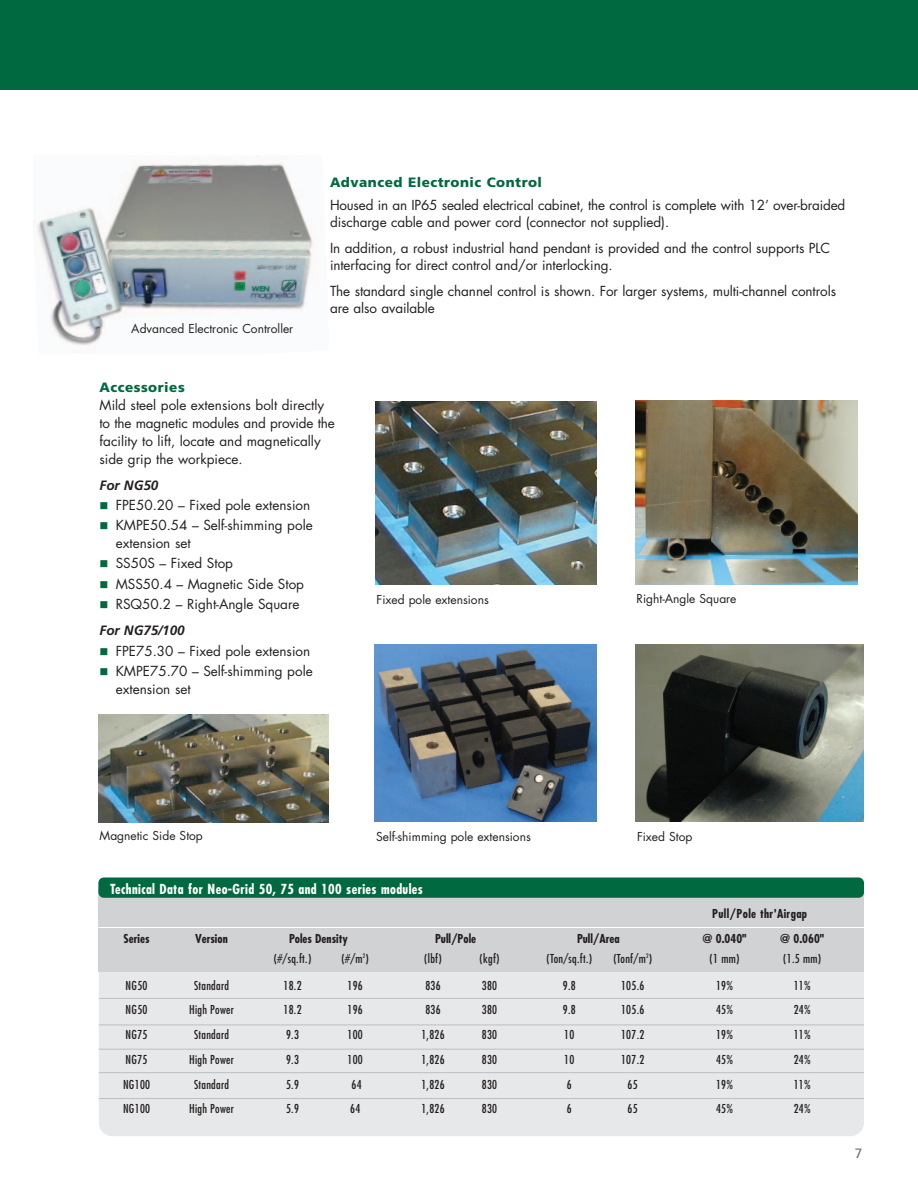
<style>
.page{position:relative;width:918px;height:1188px;background:#fff}
.page>*{position:absolute;margin:0;border:0;box-sizing:border-box;transform-origin:0 0}
.t1{font:13.5px/20.1px "Futura";letter-spacing:-.005em;color:#231f20}
.t2{font:700 condensed 13.5px "Futura";letter-spacing:.03em;color:#fff}
.t3{font:900 13.5px "Frutiger";letter-spacing:.035em;color:#00693f}
.t4{font:italic 700 13.5px "Frutiger";color:#231f20}
.t5{font:13.5px "Frutiger";color:#6d6e71}
.t6{font:condensed 12px "Futura";letter-spacing:.025em;color:#231f20}
.t7{font:12px "Futura";color:#231f20}
.t8{font:700 condensed 12px "Futura";color:#231f20}
.t9{font:700 condensed 12px "Futura";letter-spacing:.03em;color:#231f20}
</style>
<div class="page">
<div style="left:99px;top:892px;width:765px;height:244px;background:#e7e8e9;border-radius:14px"></div>
<div style="left:98px;top:889px;width:766px;height:83px;background:#d1d2d4"></div>
<div style="left:98px;top:878px;width:766px;height:20px;background:#00693f;border-radius:5px"></div>
<hr style="left:98px;top:927px;width:773px;height:1px;background:#fff">
<hr style="left:99px;top:1098px;width:765px;height:1px;background:#bdbec1">
<hr style="left:99px;top:998px;width:765px;height:1px;background:#bdbec1">
<hr style="left:99px;top:1025px;width:765px;height:1px;background:#bdbec1">
<hr style="left:99px;top:1049px;width:765px;height:1px;background:#bdbec1">
<div style="left:0;top:0;width:918px;height:90px;background:#00693f"></div>
<img style="left:375px;top:402px;width:222px;height:182px">
<img style="left:375px;top:645px;width:222px;height:176px">
<hr style="left:99px;top:1072px;width:765px;height:1px;background:#bdbec1">
<img style="left:37px;top:162px;width:277px;height:184px">
<img style="left:98px;top:714px;width:230px;height:108px">
<img style="left:635px;top:644px;width:229px;height:177px">
<img style="left:636px;top:401px;width:222px;height:183px">
<p class="t7" style="left:131px;top:323px;width:164px">Advanced Electronic Controller</p>
<p class="t3" style="left:330px;top:177px;width:214px">Advanced Electronic Control</p>
<p class="t1" style="left:330px;top:197px;width:517px;line-height:17.2px">Housed in an IP65 sealed electrical cabinet, the control is complete with 12’ over-braided discharge cable and power cord (connector not supplied).</p>
<p class="t1" style="left:330px;top:240px;width:502px;line-height:17.2px">In addition, a robust industrial hand pendant is provided and the control supports PLC interfacing for direct control and/or interlocking.</p>
<p class="t1" style="left:330px;top:284px;width:508px;line-height:17.2px">The standard single channel control is shown. For larger systems, multi-channel controls are also available</p>
<p class="t3" style="left:100px;top:382px;width:87px">Accessories</p>
<p class="t1" style="left:100px;top:397px;width:237px;line-height:18px">Mild steel pole extensions bolt directly to the magnetic modules and provide the facility to lift, locate and magnetically side grip the workpiece.</p>
<p class="t4" style="left:100px;top:480px;width:60px">For NG50</p>
<p class="t1" style="left:116px;top:496px;width:199px">FPE50.20 – Fixed pole extension<br>KMPE50.54 – Self-shimming pole</p>
<p class="t1" style="left:116px;top:534px;width:190px">extension set<br>SS50S – Fixed Stop<br>MSS50.4 – Magnetic Side Stop<br>RSQ50.2 – Right-Angle Square</p>
<p class="t4" style="left:100px;top:625px;width:87px">For NG75/100</p>
<p class="t1" style="left:116px;top:642px;width:199px">FPE75.30 – Fixed pole extension<br>KMPE75.70 – Self-shimming pole</p>
<p class="t1" style="left:116px;top:680px;width:76px">extension set</p>
<p class="t7" style="left:377px;top:594px;width:114px">Fixed pole extensions</p>
<p class="t7" style="left:637px;top:593px;width:101px">Right-Angle Square</p>
<p class="t7" style="left:100px;top:830px;width:105px">Magnetic Side Stop</p>
<p class="t7" style="left:637px;top:831px;width:57px">Fixed Stop</p>
<p class="t7" style="left:376px;top:831px;width:156px">Self-shimming pole extensions</p>
<p class="t2" style="left:110px;top:883px;width:314px">Technical Data for Neo-Grid 50, 75 and 100 series modules</p>
<p class="t9" style="left:712px;top:909px;width:96px">Pull/Pole thr'Airgap</p>
<p class="t8" style="left:124px;top:933px;width:28px">Series</p>
<p class="t8" style="left:195px;top:933px;width:34px">Version</p>
<p class="t8" style="left:289px;top:933px;width:60px">Poles Density</p>
<p class="t8" style="left:435px;top:933px;width:43px">Pull/Pole</p>
<p class="t8" style="left:577px;top:933px;width:44px">Pull/Area</p>
<p class="t8" style="left:703px;top:933px;width:46px">@ 0.040"</p>
<p class="t8" style="left:780px;top:933px;width:46px">@ 0.060"</p>
<p class="t6" style="left:274px;top:953px;width:39px">(#/sq.ft.)</p>
<p class="t6" style="left:342px;top:953px;width:29px">(#/m<sup>2</sup>)</p>
<p class="t6" style="left:424px;top:953px;width:19px">(lbf)</p>
<p class="t6" style="left:480px;top:953px;width:22px">(kgf)</p>
<p class="t6" style="left:546px;top:953px;width:47px">(Ton/sq.ft.)</p>
<p class="t6" style="left:613px;top:953px;width:40px">(Tonf/m<sup>2</sup>)</p>
<p class="t6" style="left:710px;top:953px;width:31px">(1 mm)</p>
<p class="t6" style="left:783px;top:953px;width:39px">(1.5 mm)</p>
<p class="t6" style="left:126px;top:980px;width:23px">NG50</p>
<p class="t6" style="left:194px;top:980px;width:37px">Standard</p>
<p class="t6" style="left:283px;top:980px;width:20px">18.2</p>
<p class="t6" style="left:347px;top:980px;width:17px">196</p>
<p class="t6" style="left:425px;top:980px;width:17px">836</p>
<p class="t6" style="left:482px;top:980px;width:17px">380</p>
<p class="t6" style="left:563px;top:980px;width:14px">9.8</p>
<p class="t6" style="left:621px;top:980px;width:25px">105.6</p>
<p class="t6" style="left:716px;top:980px;width:19px">19%</p>
<p class="t6" style="left:794px;top:980px;width:19px">11%</p>
<p class="t6" style="left:126px;top:1004px;width:23px">NG50</p>
<p class="t6" style="left:189px;top:1004px;width:46px">High Power</p>
<p class="t6" style="left:283px;top:1004px;width:20px">18.2</p>
<p class="t6" style="left:347px;top:1004px;width:17px">196</p>
<p class="t6" style="left:425px;top:1004px;width:17px">836</p>
<p class="t6" style="left:482px;top:1004px;width:17px">380</p>
<p class="t6" style="left:563px;top:1004px;width:14px">9.8</p>
<p class="t6" style="left:621px;top:1004px;width:25px">105.6</p>
<p class="t6" style="left:716px;top:1004px;width:19px">45%</p>
<p class="t6" style="left:794px;top:1004px;width:19px">24%</p>
<p class="t6" style="left:126px;top:1029px;width:23px">NG75</p>
<p class="t6" style="left:194px;top:1029px;width:37px">Standard</p>
<p class="t6" style="left:286px;top:1029px;width:14px">9.3</p>
<p class="t6" style="left:347px;top:1029px;width:17px">100</p>
<p class="t6" style="left:421px;top:1029px;width:25px">1,826</p>
<p class="t6" style="left:482px;top:1029px;width:17px">830</p>
<p class="t6" style="left:564px;top:1029px;width:12px">10</p>
<p class="t6" style="left:621px;top:1029px;width:25px">107.2</p>
<p class="t6" style="left:716px;top:1029px;width:19px">19%</p>
<p class="t6" style="left:794px;top:1029px;width:19px">11%</p>
<p class="t6" style="left:126px;top:1054px;width:23px">NG75</p>
<p class="t6" style="left:189px;top:1054px;width:46px">High Power</p>
<p class="t6" style="left:286px;top:1054px;width:14px">9.3</p>
<p class="t6" style="left:347px;top:1054px;width:17px">100</p>
<p class="t6" style="left:421px;top:1054px;width:25px">1,826</p>
<p class="t6" style="left:482px;top:1054px;width:17px">830</p>
<p class="t6" style="left:564px;top:1054px;width:12px">10</p>
<p class="t6" style="left:621px;top:1054px;width:25px">107.2</p>
<p class="t6" style="left:716px;top:1054px;width:19px">45%</p>
<p class="t6" style="left:794px;top:1054px;width:19px">24%</p>
<p class="t6" style="left:123px;top:1079px;width:29px">NG100</p>
<p class="t6" style="left:194px;top:1079px;width:37px">Standard</p>
<p class="t6" style="left:286px;top:1079px;width:14px">5.9</p>
<p class="t6" style="left:352px;top:1079px;width:12px">64</p>
<p class="t6" style="left:421px;top:1079px;width:25px">1,826</p>
<p class="t6" style="left:482px;top:1079px;width:17px">830</p>
<p class="t6" style="left:567px;top:1079px;width:6px">6</p>
<p class="t6" style="left:628px;top:1079px;width:12px">65</p>
<p class="t6" style="left:716px;top:1079px;width:19px">19%</p>
<p class="t6" style="left:794px;top:1079px;width:19px">11%</p>
<p class="t6" style="left:123px;top:1103px;width:29px">NG100</p>
<p class="t6" style="left:189px;top:1103px;width:46px">High Power</p>
<p class="t6" style="left:286px;top:1103px;width:14px">5.9</p>
<p class="t6" style="left:350px;top:1103px;width:12px">64</p>
<p class="t6" style="left:421px;top:1103px;width:25px">1,826</p>
<p class="t6" style="left:482px;top:1103px;width:17px">830</p>
<p class="t6" style="left:567px;top:1103px;width:6px">6</p>
<p class="t6" style="left:628px;top:1103px;width:12px">65</p>
<p class="t6" style="left:716px;top:1103px;width:19px">45%</p>
<p class="t6" style="left:794px;top:1103px;width:19px">24%</p>
<p class="t5" style="left:855px;top:1148px;width:9px">7</p>
</div>
